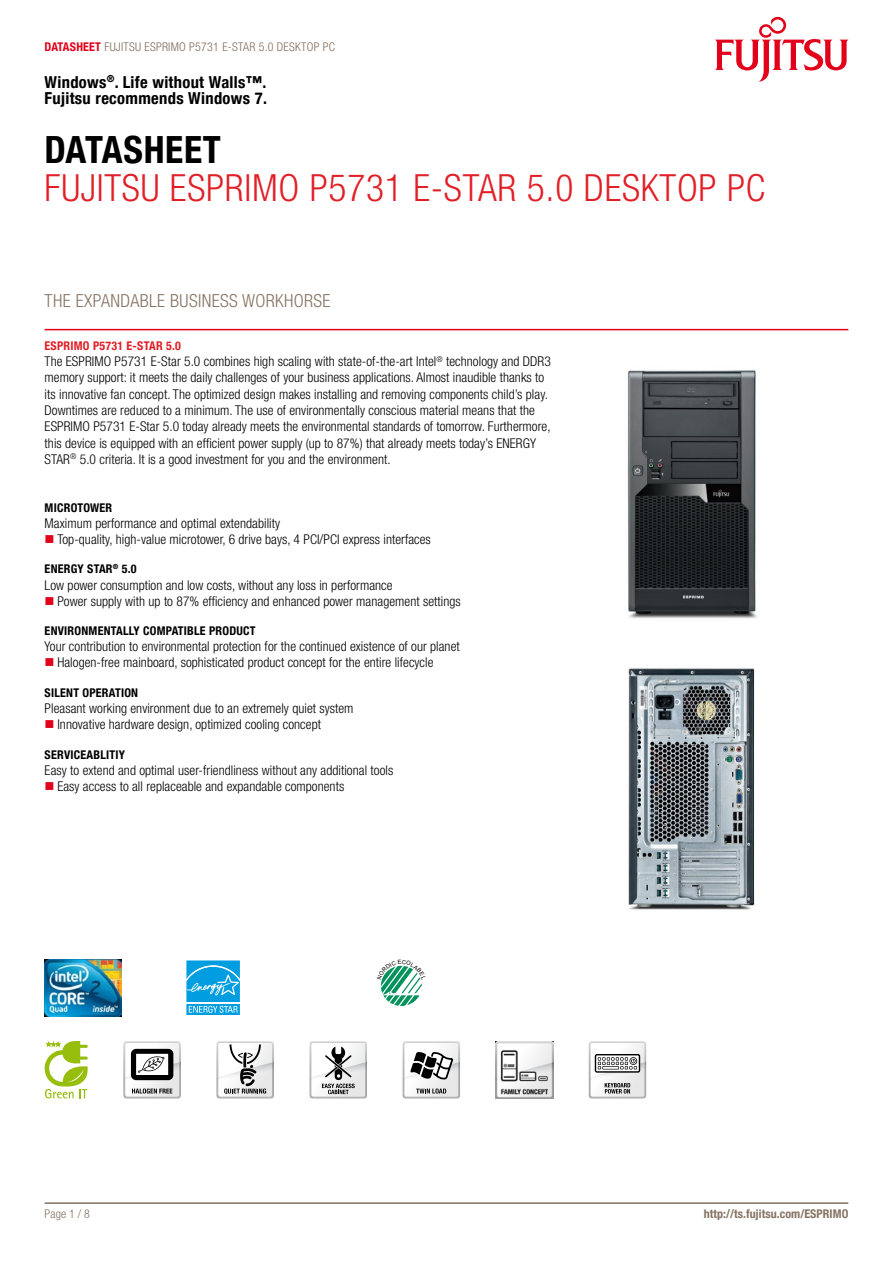
<style>
.page{position:relative;width:893px;height:1263px;background:#fff}
.page>*{position:absolute;margin:0;border:0;box-sizing:border-box;transform-origin:0 0}
.t1{font:300 condensed 37.5px "Helvetica Neue LT Com";letter-spacing:.02em;color:#e11f27}
.t2{font:700 condensed 37.5px "Helvetica Neue LT Com";letter-spacing:.02em;color:#000}
.t3{font:300 condensed 18px "Helvetica Neue LT Com";letter-spacing:.02em;color:#857363}
.t4{font:700 condensed 16.5px/16.5px "Helvetica Neue LT Com";letter-spacing:.02em;color:#000}
.t5{font:300 condensed 13.5px/16.4px "Helvetica Neue LT Com";letter-spacing:.005em;color:#000}
.t6{font:700 condensed 12px "Helvetica Neue LT Com";letter-spacing:.02em;color:#000}
.t7{font:300 condensed 12px "Helvetica Neue LT Com";letter-spacing:.02em;color:#806b5a}
.t8{font:700 condensed 12px "Helvetica Neue LT Com";letter-spacing:.005em;color:#857363}
.t9{font:700 condensed 12px "Helvetica Neue LT Com";letter-spacing:.02em;color:#e11f27}
.t10{font:300 condensed 12px "Helvetica Neue LT Com";color:#857363}
.s1{font-weight:700;color:#e2001a}
</style>
<div class="page">
<hr style="left:45px;top:1202px;width:803px;height:2px;background:#857363">
<hr style="left:45px;top:329px;width:803px;height:1px;background:#e2001a">
<svg style="left:715px;top:17px;width:133px;height:65px"></svg>
<img style="left:627px;top:370px;width:130px;height:249px">
<img style="left:628px;top:668px;width:127px;height:242px">
<img style="left:45px;top:959px;width:76px;height:57px">
<svg style="left:186px;top:960px;width:54px;height:55px;background:#32b0e5"></svg>
<svg style="left:45px;top:1041px;width:43px;height:57px"></svg>
<svg style="left:123px;top:1041px;width:58px;height:57px"></svg>
<svg style="left:217px;top:1041px;width:57px;height:57px"></svg>
<svg style="left:310px;top:1041px;width:57px;height:57px"></svg>
<svg style="left:403px;top:1041px;width:57px;height:57px"></svg>
<img style="left:496px;top:1041px;width:57px;height:57px">
<svg style="left:589px;top:1041px;width:57px;height:57px"></svg>
<hr style="left:602px;top:1066px;width:17px;height:3px;background:#000">
<svg style="left:380px;top:965px;width:42px;height:41px"></svg>
<p class="t7" style="left:45px;top:40px;width:292px"><span class="s1">DATASHEET</span> Fujitsu ESPRIMO P5731 E-Star 5.0 Desktop PC</p>
<p class="t4" style="left:45px;top:74px;width:224px">WINDOWS<sup>®</sup>. LIFE WITHOUT WALLS™.<br>FUJITSU RECOMMENDS WINDOWS 7.</p>
<h1 class="t2" style="left:45px;top:127px;width:178px">DATASHEET</h1>
<h1 class="t1" style="left:45px;top:167px;width:722px">Fujitsu ESPRIMO P5731 E-Star 5.0 Desktop PC</h1>
<h2 class="t3" style="left:45px;top:290px;width:286px">The expandable business workhorse</h2>
<p class="t9" style="left:45px;top:338px;width:138px">ESPRIMO P5731 E-STAR 5.0</p>
<p class="t5" style="left:45px;top:353px;width:508px">The ESPRIMO P5731 E-Star 5.0 combines high scaling with state-of-the-art Intel<sup>®</sup> technology and DDR3 memory support: it meets the daily challenges of your business applications. Almost inaudible thanks to its innovative fan concept. The optimized design makes installing and removing components child’s play.<br>Downtimes are reduced to a minimum. The use of environmentally conscious material means that the ESPRIMO P5731 E-Star 5.0 today already meets the environmental standards of tomorrow. Furthermore, this device is equipped with an efficient power supply (up to 87%) that already meets today’s ENERGY STAR<sup>®</sup> 5.0 criteria. It is a good investment for you and the environment.</p>
<p class="t6" style="left:45px;top:500px;width:66px">MICROTOWER</p>
<p class="t5" style="left:57px;top:515px;width:375px;text-indent:-13px">Maximum performance and optimal extendability<br>Top-quality, high-value microtower, 6 drive bays, 4 PCI/PCI express interfaces</p>
<p class="t6" style="left:45px;top:562px;width:93px">ENERGY STAR<sup>®</sup> 5.0</p>
<p class="t5" style="left:57px;top:577px;width:405px;text-indent:-13px">Low power consumption and low costs, without any loss in performance<br>Power supply with up to 87% efficiency and enhanced power management settings</p>
<p class="t6" style="left:45px;top:624px;width:27px">ENVIRONM</p>
<p class="t6" style="left:98px;top:624px;width:119px">ENTALLY COMPATIBLE PROD</p>
<p class="t6" style="left:237px;top:624px;width:21px">UCT</p>
<p class="t5" style="left:57px;top:638px;width:404px;text-indent:-13px">Your contribution to environmental protection for the continued existence of our planet<br>Halogen-free mainboard, sophisticated product concept for the entire lifecycle</p>
<p class="t6" style="left:45px;top:686px;width:83px">SILENT OPERATION</p>
<p class="t5" style="left:57px;top:700px;width:298px;text-indent:-13px">Pleasant working environment due to an extremely quiet system<br>Innovative hardware design, optimized cooling concept</p>
<p class="t6" style="left:45px;top:747px;width:77px">SERVICEABLITIY</p>
<p class="t5" style="left:57px;top:762px;width:337px;text-indent:-13px">Easy to extend and optimal user-friendliness without any additional tools<br>Easy access to all replaceable and expandable components</p>
<p class="t10" style="left:45px;top:1207px;width:47px">Page 1 / 8</p>
<p class="t8" style="left:704px;top:1207px;width:146px">HTTP://TS.FUJITSU.COM/ESPRIMO</p>
</div>
